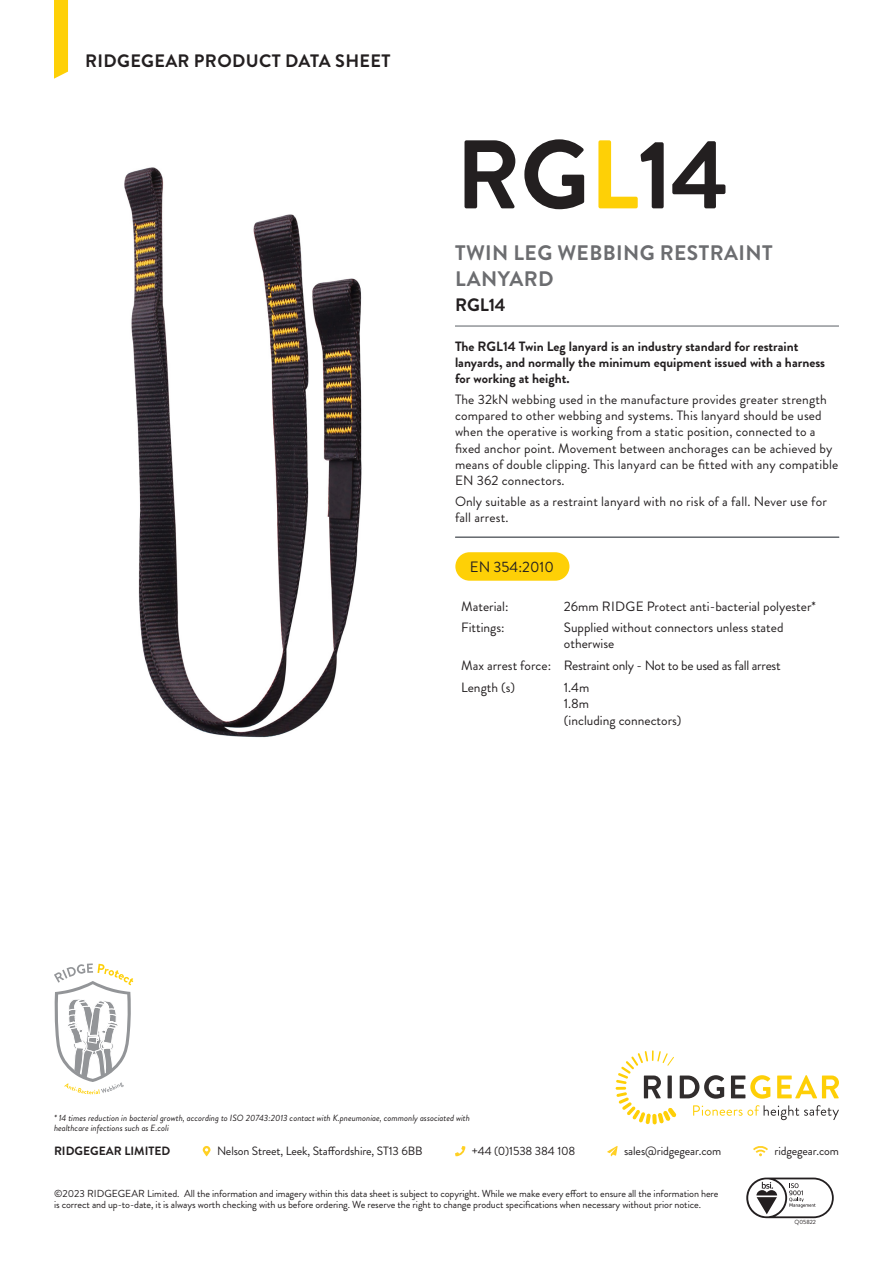
<style>
.page{position:relative;width:893px;height:1263px;background:#fff}
.page>*{position:absolute;margin:0;border:0;box-sizing:border-box;transform-origin:0 0}
.t1{font:700 97.2px "Brandon Grotesque";letter-spacing:-.005em;color:#231f20}
.t2{font:700 21px/25.5px "Brandon Grotesque";letter-spacing:.02em;color:#6c6d70}
.t3{font:700 18px "Brandon Grotesque";letter-spacing:.02em;color:#231f20}
.t4{font:15px "Brandon Grotesque";color:#231f20}
.t5{font:13.5px/16.2px "Brandon Grotesque";letter-spacing:.01em;color:#231f20}
.t6{font:700 13.5px/16.2px "Brandon Grotesque";color:#231f20}
.t7{font:13.5px "Brandon Grotesque";letter-spacing:-.02em;color:#231f20}
.t8{font:12px "Brandon Grotesque";letter-spacing:-.01em;color:#231f20}
.t9{font:700 12px "Brandon Grotesque";color:#231f20}
.t10{font:10.2px/11.2px "Brandon Grotesque";letter-spacing:-.01em;color:#231f20}
.t11{font:italic 9px/10.5px "Brandon Grotesque";color:#231f20}
.t12{font:6px "Brandon Grotesque";color:#231f20}
.s1{color:#fed006}
</style>
<div class="page">
<svg style="left:616px;top:1050px;width:223px;height:74px"></svg>
<svg style="left:203px;top:1146px;width:7px;height:10px"></svg>
<svg style="left:455px;top:1146px;width:10px;height:10px"></svg>
<svg style="left:607px;top:1146px;width:11px;height:10px"></svg>
<svg style="left:753px;top:1146px;width:15px;height:10px"></svg>
<svg style="left:746px;top:1177px;width:88px;height:41px"></svg>
<svg style="left:54px;top:0;width:14px;height:79px"></svg>
<hr style="left:455px;top:326px;width:384px;height:1px;background:#5b6065">
<hr style="left:455px;top:537px;width:384px;height:1px;background:#5b6065">
<div style="left:455px;top:552px;width:114px;height:29px;background:#fed006;border-radius:14px"></div>
<img style="left:124px;top:167px;width:238px;height:571px">
<svg style="left:54px;top:963px;width:79px;height:131px"></svg>
<h3 class="t3" style="left:85px;top:48px;width:307px">RIDGEGEAR PRODUCT DATA SHEET</h3>
<p class="t1" style="left:456px;top:107px;width:275px">RG<span class="s1">L</span>14</p>
<p class="t2" style="left:455px;top:241px;width:319px">TWIN LEG WEBBING RESTRAINT<br>LANYARD</p>
<p class="t3" style="left:455px;top:292px;width:52px">RGL14</p>
<p class="t6" style="left:455px;top:338px;width:372px">The RGL14 Twin Leg lanyard is an industry standard for restraint lanyards, and normally the minimum equipment issued with a harness for working at height.</p>
<p class="t5" style="left:455px;top:391px;width:385px">The 32kN webbing used in the manufacture provides greater strength compared to other webbing and systems. This lanyard should be used when the operative is working from a static position, connected to a fixed anchor point. Movement between anchorages can be achieved by means of double clipping. This lanyard can be fitted with any compatible EN 362 connectors.</p>
<p class="t5" style="left:455px;top:493px;width:373px">Only suitable as a restraint lanyard with no risk of a fall. Never use for fall arrest.</p>
<p class="t4" style="left:470px;top:556px;width:86px">EN 354:2010</p>
<p class="t5" style="left:461px;top:598px;width:49px">Material:</p>
<p class="t5" style="left:564px;top:598px;width:254px">26mm RIDGE Protect anti-bacterial polyester*</p>
<p class="t5" style="left:461px;top:620px;width:45px">Fittings:</p>
<p class="t5" style="left:564px;top:620px;width:221px">Supplied without connectors unless stated otherwise</p>
<p class="t5" style="left:461px;top:657px;width:91px">Max arrest force:</p>
<p class="t7" style="left:564px;top:656px;width:218px">Restraint only - Not to be used as fall arrest</p>
<p class="t5" style="left:461px;top:680px;width:55px">Length (s)</p>
<p class="t5" style="left:564px;top:680px;width:27px">1.4m</p>
<p class="t5" style="left:564px;top:696px;width:27px">1.8m</p>
<p class="t5" style="left:564px;top:712px;width:119px">(including connectors)</p>
<p class="t11" style="left:54px;top:1112px;width:417px">* 14 times reduction in bacterial growth, according to ISO 20743:2013 contact with K.pneumoniae, commonly associated with healthcare infections such as E.coli</p>
<p class="t9" style="left:54px;top:1143px;width:118px">RIDGEGEAR LIMITED</p>
<p class="t8" style="left:217px;top:1143px;width:207px">Nelson Street, Leek, Staffordshire, ST13 6BB</p>
<p class="t8" style="left:472px;top:1143px;width:105px">+44 (0)1538 384 108</p>
<p class="t8" style="left:624px;top:1143px;width:99px">sales@ridgegear.com</p>
<p class="t8" style="left:774px;top:1143px;width:66px">ridgegear.com</p>
<p class="t10" style="left:54px;top:1188px;width:666px">©2023 RIDGEGEAR Limited. All the information and imagery within this data sheet is subject to copyright. While we make every effort to ensure all the information here is correct and up-to-date, it is always worth checking with us before ordering. We reserve the right to change product specifications when necessary without prior notice.</p>
<p class="t12" style="left:794px;top:1217px;width:23px">Q05822</p>
</div>
